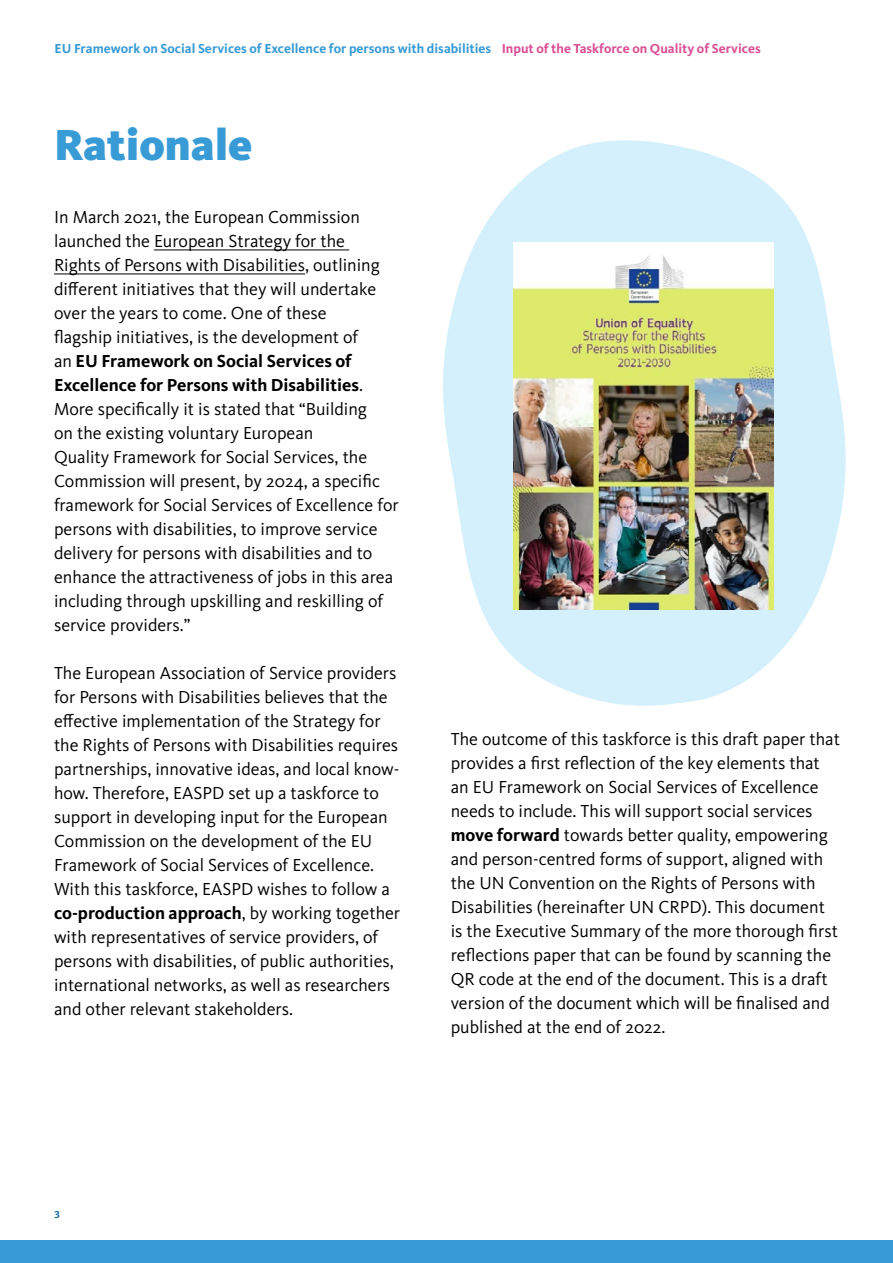
<style>
.page{position:relative;width:893px;height:1263px;background:#fff}
.page>*{position:absolute;margin:0;border:0;box-sizing:border-box;transform-origin:0 0}
.t1{font:900 45px "Kievit Pro";color:#389bd6}
.t2{font:21px "Kievit Pro";color:#016699}
.t3{font:18px/24px "Kievit Pro";color:#000}
.t4{font:700 13.5px "Kievit Pro";color:#389bd6}
.s1{color:#db4e95}
.s2{font-weight:700}
</style>
<div class="page">
<div style="left:0;top:1240px;width:893px;height:23px;background:#389bd6"></div>
<svg style="left:801px;top:226px;width:45px;height:398px;fill:#d4f0fc"></svg>
<svg style="left:443px;top:140px;width:358px;height:566px;fill:#d4f0fc"></svg>
<hr style="left:154px;top:250px;width:195px;height:1px;background:#000">
<hr style="left:54px;top:274px;width:251px;height:1px;background:#000">
<img style="left:514px;top:242px;width:259px;height:368px">
<p class="t4" style="left:55px;top:41px;width:708px">EU Framework on Social Services of Excellence for persons with disabilities <span class="s1">Input of the Taskforce on Quality of Services</span></p>
<h1 class="t1" style="left:54px;top:118px;width:200px">Rationale</h1>
<p class="t3" style="left:54px;top:205px;width:346px">In March 2021, the European Commission launched the European Strategy for the<br>Rights of Persons with Disabilities, outlining different initiatives that they will undertake over the years to come. One of these<br>flagship initiatives, is the development of<br>an <span class="s2">EU Framework on Social Services of Excellence for Persons with Disabilities</span>.<br>More specifically it is stated that “Building<br>on the existing voluntary European<br>Quality Framework for Social Services, the Commission will present, by 2024, a specific framework for Social Services of Excellence for persons with disabilities, to improve service delivery for persons with disabilities and to enhance the attractiveness of jobs in this area including through upskilling and reskilling of service providers.”</p>
<p class="t3" style="left:54px;top:661px;width:348px">The European Association of Service providers for Persons with Disabilities believes that the effective implementation of the Strategy for the Rights of Persons with Disabilities requires partnerships, innovative ideas, and local know&shy;how. Therefore, EASPD set up a taskforce to support in developing input for the European Commission on the development of the EU Framework of Social Services of Excellence.<br>With this taskforce, EASPD wishes to follow a <span class="s2">co-production approach</span>, by working together with representatives of service providers, of persons with disabilities, of public authorities, international networks, as well as researchers and other relevant stakeholders.</p>
<p class="t3" style="left:451px;top:727px;width:391px">The outcome of this taskforce is this draft paper that provides a first reflection of the key elements that an EU Framework on Social Services of Excellence needs to include. This will support social services <span class="s2">move forward</span> towards better quality, empowering and person-centred forms of support, aligned with the UN Convention on the Rights of Persons with Disabilities (hereinafter UN CRPD). This document is the Executive Summary of the more thorough first reflections paper that can be found by scanning the QR code at the end of the document. This is a draft version of the document which will be finalised and published at the end of 2022.</p>
<p class="t2" style="left:54px;top:1198px;width:8px">3</p>
</div>
